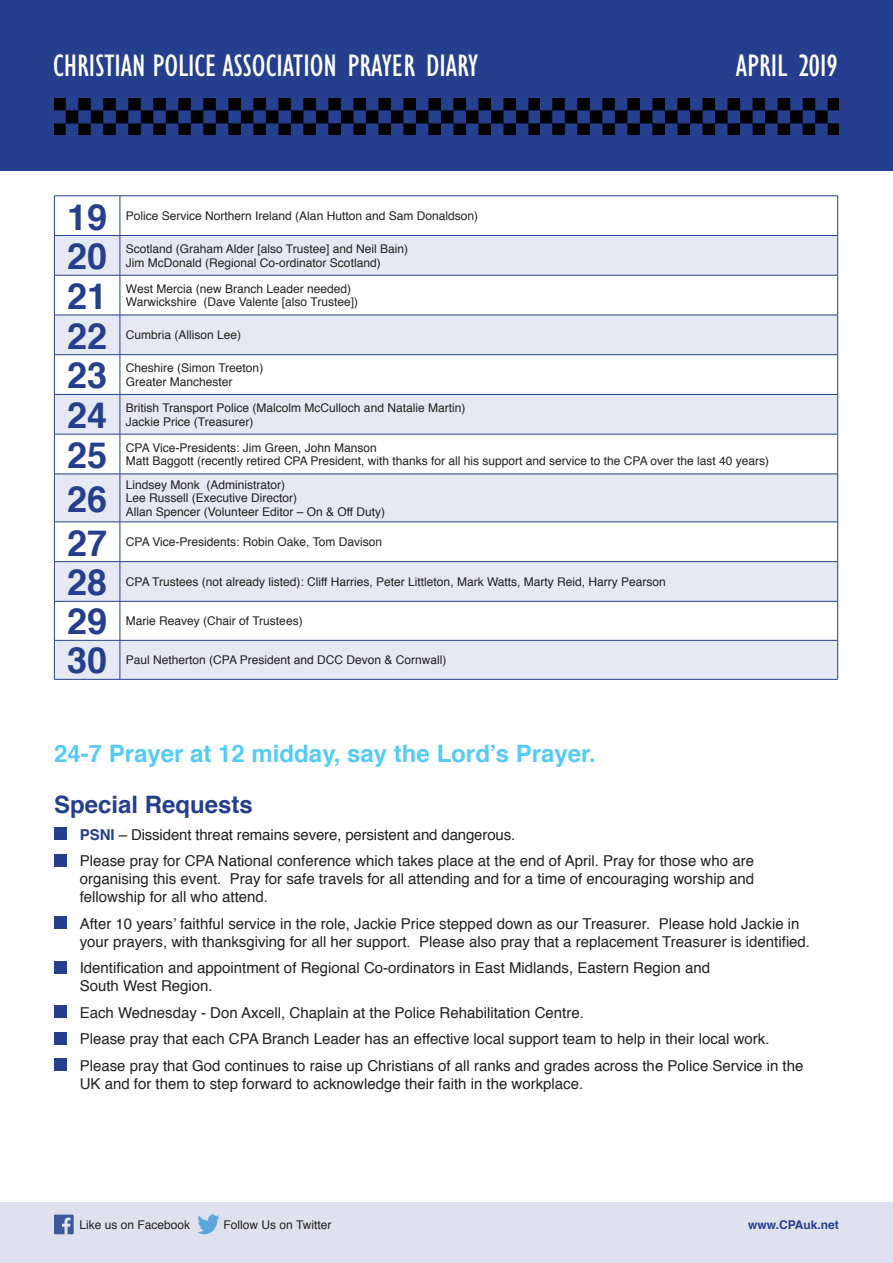
<style>
.page{position:relative;width:893px;height:1263px;background:#fff}
.page>*{position:absolute;margin:0;border:0;box-sizing:border-box;transform-origin:0 0}
.t1{font:700 36px "Helvetica";color:#253f8e}
.t2{font:condensed 32.1px "Gill Sans";color:#fff}
.t3{font:700 24px "Helvetica";color:#56cbf5}
.t4{font:700 24px "Helvetica";color:#253f8e}
.t5{font:15px/26.5px "Helvetica";color:#231f20}
.t6{font:12px/13.5px "Helvetica";color:#231f20}
.t7{font:700 12px "Helvetica";color:#253f8e}
.s1{font-weight:700;color:#253f8e}
</style>
<div class="page">
<div style="left:55px;top:236px;width:782px;height:443px;background:#e6e9f4"></div>
<svg style="left:55px;top:276px;width:782px;height:364px"></svg>
<hr style="left:54px;top:196px;width:66px;height:1px;background:#253f8e">
<hr style="left:54px;top:196px;width:1px;height:39px;background:#253f8e">
<hr style="left:120px;top:196px;width:718px;height:1px;background:#253f8e">
<hr style="left:120px;top:196px;width:1px;height:39px;background:#253f8e">
<hr style="left:837px;top:196px;width:1px;height:39px;background:#253f8e">
<hr style="left:54px;top:235px;width:66px;height:1px;background:#253f8e">
<hr style="left:54px;top:236px;width:1px;height:39px;background:#253f8e">
<hr style="left:120px;top:235px;width:718px;height:1px;background:#253f8e">
<hr style="left:120px;top:236px;width:1px;height:39px;background:#253f8e">
<hr style="left:837px;top:236px;width:1px;height:39px;background:#253f8e">
<hr style="left:54px;top:275px;width:66px;height:1px;background:#253f8e">
<hr style="left:54px;top:275px;width:1px;height:40px;background:#253f8e">
<hr style="left:120px;top:275px;width:718px;height:1px;background:#253f8e">
<hr style="left:120px;top:275px;width:1px;height:40px;background:#253f8e">
<hr style="left:837px;top:275px;width:1px;height:40px;background:#253f8e">
<hr style="left:54px;top:315px;width:66px;height:1px;background:#253f8e">
<hr style="left:54px;top:315px;width:1px;height:39px;background:#253f8e">
<hr style="left:120px;top:315px;width:718px;height:1px;background:#253f8e">
<hr style="left:120px;top:315px;width:1px;height:39px;background:#253f8e">
<hr style="left:837px;top:315px;width:1px;height:39px;background:#253f8e">
<hr style="left:54px;top:354px;width:66px;height:1px;background:#253f8e">
<hr style="left:54px;top:355px;width:1px;height:39px;background:#253f8e">
<hr style="left:120px;top:354px;width:718px;height:1px;background:#253f8e">
<hr style="left:120px;top:355px;width:1px;height:39px;background:#253f8e">
<hr style="left:837px;top:355px;width:1px;height:39px;background:#253f8e">
<hr style="left:54px;top:394px;width:66px;height:1px;background:#253f8e">
<hr style="left:54px;top:395px;width:1px;height:39px;background:#253f8e">
<hr style="left:120px;top:394px;width:718px;height:1px;background:#253f8e">
<hr style="left:120px;top:395px;width:1px;height:39px;background:#253f8e">
<hr style="left:837px;top:395px;width:1px;height:39px;background:#253f8e">
<hr style="left:54px;top:434px;width:66px;height:1px;background:#253f8e">
<hr style="left:54px;top:434px;width:1px;height:40px;background:#253f8e">
<hr style="left:120px;top:434px;width:718px;height:1px;background:#253f8e">
<hr style="left:120px;top:434px;width:1px;height:40px;background:#253f8e">
<hr style="left:837px;top:434px;width:1px;height:40px;background:#253f8e">
<hr style="left:54px;top:474px;width:66px;height:1px;background:#253f8e">
<hr style="left:54px;top:474px;width:1px;height:48px;background:#253f8e">
<hr style="left:120px;top:474px;width:718px;height:1px;background:#253f8e">
<hr style="left:120px;top:474px;width:1px;height:48px;background:#253f8e">
<hr style="left:837px;top:474px;width:1px;height:48px;background:#253f8e">
<hr style="left:54px;top:522px;width:66px;height:1px;background:#253f8e">
<hr style="left:54px;top:522px;width:1px;height:39px;background:#253f8e">
<hr style="left:120px;top:522px;width:718px;height:1px;background:#253f8e">
<hr style="left:120px;top:522px;width:1px;height:39px;background:#253f8e">
<hr style="left:837px;top:522px;width:1px;height:39px;background:#253f8e">
<hr style="left:54px;top:561px;width:66px;height:1px;background:#253f8e">
<hr style="left:54px;top:562px;width:1px;height:39px;background:#253f8e">
<hr style="left:120px;top:561px;width:718px;height:1px;background:#253f8e">
<hr style="left:120px;top:562px;width:1px;height:39px;background:#253f8e">
<hr style="left:837px;top:562px;width:1px;height:39px;background:#253f8e">
<hr style="left:54px;top:601px;width:66px;height:1px;background:#253f8e">
<hr style="left:54px;top:601px;width:1px;height:39px;background:#253f8e">
<hr style="left:120px;top:601px;width:718px;height:1px;background:#253f8e">
<hr style="left:120px;top:601px;width:1px;height:39px;background:#253f8e">
<hr style="left:837px;top:601px;width:1px;height:39px;background:#253f8e">
<hr style="left:54px;top:640px;width:66px;height:1px;background:#253f8e">
<hr style="left:54px;top:640px;width:1px;height:39px;background:#253f8e">
<hr style="left:120px;top:640px;width:718px;height:1px;background:#253f8e">
<hr style="left:120px;top:640px;width:1px;height:39px;background:#253f8e">
<hr style="left:837px;top:640px;width:1px;height:39px;background:#253f8e">
<hr style="left:54px;top:679px;width:66px;height:1px;background:#253f8e">
<hr style="left:120px;top:679px;width:718px;height:1px;background:#253f8e">
<div style="left:0;top:0;width:893px;height:170px;background:#253f8e"></div>
<img style="left:54px;top:98px;width:785px;height:37px">
<div style="left:0;top:1202px;width:893px;height:61px;background:#e0e1ee"></div>
<div style="left:54px;top:827px;width:13px;height:13px;background:#253f8e"></div>
<div style="left:54px;top:854px;width:13px;height:12px;background:#253f8e"></div>
<div style="left:54px;top:916px;width:13px;height:13px;background:#253f8e"></div>
<div style="left:54px;top:961px;width:13px;height:12px;background:#253f8e"></div>
<div style="left:54px;top:1005px;width:13px;height:13px;background:#253f8e"></div>
<div style="left:54px;top:1032px;width:13px;height:12px;background:#253f8e"></div>
<div style="left:54px;top:1058px;width:13px;height:13px;background:#253f8e"></div>
<svg style="left:197px;top:1214px;width:23px;height:20px"></svg>
<svg style="left:54px;top:1214px;width:20px;height:20px"></svg>
<h2 class="t2" style="left:53px;top:48px;width:426px">CHRISTIAN POLICE ASSOCIATION PRAYER DIARY</h2>
<h2 class="t2" style="left:736px;top:48px;width:104px">APRIL 2019</h2>
<h1 class="t1" style="left:67px;top:188px;width:42px">19</h1>
<p class="t6" style="left:126px;top:210px;width:354px">Police Service Northern Ireland (Alan Hutton and Sam Donaldson)</p>
<h1 class="t1" style="left:67px;top:227px;width:42px">20</h1>
<p class="t6" style="left:126px;top:243px;width:284px">Scotland (Graham Alder [also Trustee] and Neil Bain)<br>Jim McDonald (Regional Co-ordinator Scotland)</p>
<h1 class="t1" style="left:67px;top:267px;width:42px">21</h1>
<p class="t6" style="left:126px;top:282px;width:234px">West Mercia (new Branch Leader needed)<br>Warwickshire (Dave Valente [also Trustee])</p>
<h1 class="t1" style="left:67px;top:307px;width:42px">22</h1>
<p class="t6" style="left:126px;top:329px;width:117px">Cumbria (Allison Lee)</p>
<h1 class="t1" style="left:67px;top:347px;width:42px">23</h1>
<p class="t6" style="left:126px;top:362px;width:139px">Cheshire (Simon Treeton)<br>Greater Manchester</p>
<h1 class="t1" style="left:67px;top:386px;width:42px">24</h1>
<p class="t6" style="left:126px;top:401px;width:341px">British Transport Police (Malcolm McCulloch and Natalie Martin)<br>Jackie Price (Treasurer)</p>
<h1 class="t1" style="left:67px;top:426px;width:42px">25</h1>
<p class="t6" style="left:126px;top:441px;width:645px">CPA Vice-Presidents: Jim Green, John Manson<br>Matt Baggott (recently retired CPA President, with thanks for all his support and service to the CPA over the last 40 years)</p>
<h1 class="t1" style="left:67px;top:470px;width:42px">26</h1>
<p class="t6" style="left:126px;top:478px;width:261px">Lindsey Monk (Administrator)<br>Lee Russell (Executive Director)<br>Allan Spencer (Volunteer Editor – On &amp; Off Duty)</p>
<h1 class="t1" style="left:67px;top:514px;width:42px">27</h1>
<p class="t6" style="left:126px;top:536px;width:258px">CPA Vice-Presidents: Robin Oake, Tom Davison</p>
<h1 class="t1" style="left:67px;top:554px;width:42px">28</h1>
<p class="t6" style="left:126px;top:575px;width:541px">CPA Trustees (not already listed): Cliff Harries, Peter Littleton, Mark Watts, Marty Reid, Harry Pearson</p>
<h1 class="t1" style="left:67px;top:593px;width:42px">29</h1>
<p class="t6" style="left:126px;top:615px;width:178px">Marie Reavey (Chair of Trustees)</p>
<h1 class="t1" style="left:67px;top:632px;width:42px">30</h1>
<p class="t6" style="left:126px;top:654px;width:322px">Paul Netherton (CPA President and DCC Devon &amp; Cornwall)</p>
<h3 class="t3" style="left:54px;top:734px;width:543px">24-7 Prayer at 12 midday, say the Lord’s Prayer.</h3>
<h3 class="t4" style="left:54px;top:786px;width:200px">Special Requests</h3>
<p class="t5" style="left:80px;top:822px;width:676px"><span class="s1">PSNI</span> – Dissident threat remains severe, persistent and dangerous.<br>Please pray for CPA National conference which takes place at the end of April. Pray for those who are</p>
<p class="t5" style="left:80px;top:871px;width:676px;line-height:18px">organising this event. Pray for safe travels for all attending and for a time of encouraging worship and fellowship for all who attend.</p>
<p class="t5" style="left:80px;top:915px;width:732px;line-height:18px">After 10 years’ faithful service in the role, Jackie Price stepped down as our Treasurer. Please hold Jackie in your prayers, with thanksgiving for all her support. Please also pray that a replacement Treasurer is identified.</p>
<p class="t5" style="left:80px;top:960px;width:632px;line-height:18px">Identification and appointment of Regional Co-ordinators in East Midlands, Eastern Region and<br>South West Region.</p>
<p class="t5" style="left:80px;top:1000px;width:725px">Each Wednesday - Don Axcell, Chaplain at the Police Rehabilitation Centre.<br>Please pray that each CPA Branch Leader has an effective local support team to help in their local work.<br>Please pray that God continues to raise up Christians of all ranks and grades across the Police Service in the</p>
<p class="t5" style="left:80px;top:1071px;width:505px">UK and for them to step forward to acknowledge their faith in the workplace.</p>
<p class="t6" style="left:80px;top:1218px;width:112px">Like us on Facebook</p>
<p class="t6" style="left:224px;top:1218px;width:109px">Follow Us on Twitter</p>
<p class="t7" style="left:748px;top:1215px;width:92px">www.CPAuk.net</p>
</div>
